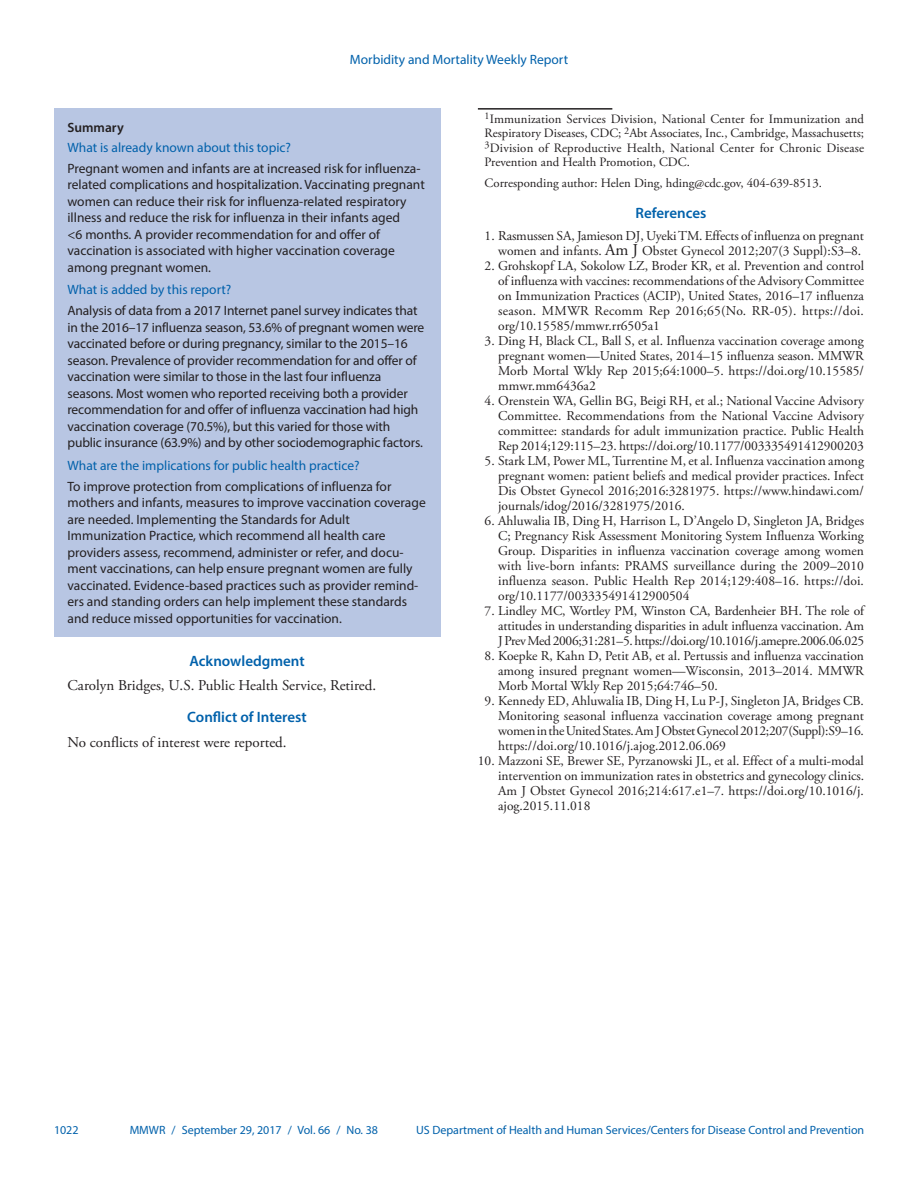
<style>
.page{position:relative;width:918px;height:1188px;background:#fff}
.page>*{position:absolute;margin:0;border:0;box-sizing:border-box;transform-origin:0 0}
.Acknowledgment{font:15px "Adobe Garamond Pro";color:#231f20}
.Conflict_of_Interest{font:15px "Adobe Garamond Pro";color:#231f20}
.Conflict_of_Interest-2{font:600 15px "Myriad Pro";color:#0161ab}
.Acknowledgment_Head{font:600 15px "Myriad Pro";color:#0161ab}
.Ref_Title{font:600 15px "Myriad Pro";color:#0161ab}
.Reference_10{font:13.5px/15px "Adobe Garamond Pro";color:#231f20;text-align:justify}
.Summary_Box_Text{font:13.5px/16.5px "Myriad Pro";color:#231f20}
.Summary_Box_Heading{font:13.5px "Myriad Pro";color:#0161ab}
.Figure_Title{font:600 13.5px "Myriad Pro";color:#231f20}
.Author_Affiliations{font:12.75px/14.2px "Adobe Garamond Pro";color:#231f20;text-align:justify}
.Corresponding_Author{font:12.75px "Adobe Garamond Pro";color:#231f20}
.t1{font:12px "Myriad Pro";color:#0161ab}
.s1{font-size:16.5px}
</style>
<div class="page">
<div style="left:54px;top:108px;width:386px;height:528px;background:#b8c6e3"></div>
<hr style="left:478px;top:108px;width:134px;height:2px;background:#231f20">
<p class="Summary_Box_Heading" style="left:350px;top:51px;width:220px">Morbidity and Mortality Weekly Report</p>
<p class="Figure_Title" style="left:68px;top:119px;width:58px">Summary</p>
<h1 class="Summary_Box_Heading" style="left:68px;top:139px;width:225px">What is already known about this topic?</h1>
<p class="Summary_Box_Text" style="left:68px;top:160px;width:359px">Pregnant women and infants are at increased risk for influenza&shy;related complications and hospitalization. Vaccinating pregnant women can reduce their risk for influenza-related respiratory illness and reduce the risk for influenza in their infants aged<br>&lt;6 months. A provider recommendation for and offer of vaccination is associated with higher vaccination coverage among pregnant women.</p>
<h1 class="Summary_Box_Heading" style="left:68px;top:282px;width:165px">What is added by this report?</h1>
<p class="Summary_Box_Text" style="left:68px;top:302px;width:358px">Analysis of data from a 2017 Internet panel survey indicates that in the 2016–17 influenza season, 53.6% of pregnant women were vaccinated before or during pregnancy, similar to the 2015–16 season. Prevalence of provider recommendation for and offer of vaccination were similar to those in the last four influenza seasons. Most women who reported receiving both a provider recommendation for and offer of influenza vaccination had high vaccination coverage (70.5%), but this varied for those with public insurance (63.9%) and by other sociodemographic factors.</p>
<h1 class="Summary_Box_Heading" style="left:68px;top:457px;width:294px">What are the implications for public health practice?</h1>
<p class="Summary_Box_Text" style="left:68px;top:478px;width:360px">To improve protection from complications of influenza for mothers and infants, measures to improve vaccination coverage are needed. Implementing the Standards for Adult Immunization Practice, which recommend all health care providers assess, recommend, administer or refer, and docu&shy;ment vaccinations, can help ensure pregnant women are fully vaccinated. Evidence-based practices such as provider remind&shy;ers and standing orders can help implement these standards and reduce missed opportunities for vaccination.</p>
<p class="Acknowledgment_Head" style="left:189px;top:651px;width:117px">Acknowledgment</p>
<p class="Acknowledgment" style="left:68px;top:677px;width:310px">Carolyn Bridges, U.S. Public Health Service, Retired.</p>
<h1 class="Conflict_of_Interest-2" style="left:187px;top:707px;width:121px">Conflict of Interest</h1>
<h1 class="Conflict_of_Interest" style="left:68px;top:733px;width:221px">No conflicts of interest were reported.</h1>
<p class="Author_Affiliations" style="left:485px;top:113px;width:381px"><sup>1</sup>Immunization Services Division, National Center for Immunization and Respiratory Diseases, CDC; <sup>2</sup>Abt Associates, Inc., Cambridge, Massachusetts; <sup>3</sup>Division of Reproductive Health, National Center for Chronic Disease Prevention and Health Promotion, CDC.</p>
<p class="Corresponding_Author" style="left:485px;top:175px;width:339px">Corresponding author: Helen Ding, hding@cdc.gov, 404-639-8513.</p>
<p class="Ref_Title" style="left:636px;top:204px;width:72px">References</p>
<p class="Reference_10" style="left:485px;top:229px;width:381px;text-align:right">1. Rasmussen SA, Jamieson DJ, Uyeki TM. Effects of influenza on pregnant women and infants. <span class="s1">Am J</span> Obstet Gynecol 2012;207(3 Suppl):S3–8.</p>
<p class="Reference_10" style="left:498px;top:259px;width:367px;text-indent:-14px">2. Grohskopf LA, Sokolow LZ, Broder KR, et al. Prevention and control of influenza with vaccines: recommendations of the Advisory Committee on Immunization Practices (ACIP), United States, 2016–17 influenza season. MMWR Recomm Rep 2016;65(No. RR-05). https://doi. org/10.15585/mmwr.rr6505a1</p>
<p class="Reference_10" style="left:498px;top:334px;width:367px;text-indent:-14px">3. Ding H, Black CL, Ball S, et al. Influenza vaccination coverage among pregnant women—United States, 2014–15 influenza season. MMWR Morb Mortal Wkly Rep 2015;64:1000–5. https://doi.org/10.15585/ mmwr.mm6436a2</p>
<p class="Reference_10" style="left:498px;top:394px;width:367px;text-indent:-14px">4. Orenstein WA, Gellin BG, Beigi RH, et al.; National Vaccine Advisory Committee. Recommendations from the National Vaccine Advisory committee: standards for adult immunization practice. Public Health Rep 2014;129:115–23. https://doi.org/10.1177/003335491412900203</p>
<p class="Reference_10" style="left:498px;top:454px;width:367px;text-indent:-14px">5. Stark LM, Power ML, Turrentine M, et al. Influenza vaccination among pregnant women: patient beliefs and medical provider practices. Infect Dis Obstet Gynecol 2016;2016:3281975. https://www.hindawi.com/ journals/idog/2016/3281975/2016.</p>
<p class="Reference_10" style="left:498px;top:514px;width:367px;text-indent:-14px">6. Ahluwalia IB, Ding H, Harrison L, D’Angelo D, Singleton JA, Bridges C; Pregnancy Risk Assessment Monitoring System Influenza Working Group. Disparities in influenza vaccination coverage among women with live-born infants: PRAMS surveillance during the 2009–2010 influenza season. Public Health Rep 2014;129:408–16. https://doi. org/10.1177/003335491412900504</p>
<p class="Reference_10" style="left:498px;top:604px;width:368px;text-indent:-14px">7. Lindley MC, Wortley PM, Winston CA, Bardenheier BH. The role of attitudes in understanding disparities in adult influenza vaccination. Am J Prev Med 2006;31:281–5. https://doi.org/10.1016/j.amepre.2006.06.025</p>
<p class="Reference_10" style="left:498px;top:649px;width:367px;text-indent:-14px">8. Koepke R, Kahn D, Petit AB, et al. Pertussis and influenza vaccination among insured pregnant women—Wisconsin, 2013–2014. MMWR Morb Mortal Wkly Rep 2015;64:746–50.</p>
<p class="Reference_10" style="left:498px;top:694px;width:367px;text-indent:-14px">9. Kennedy ED, Ahluwalia IB, Ding H, Lu P-J, Singleton JA, Bridges CB.<br>Monitoring seasonal influenza vaccination coverage among pregnant women in the United States. Am J Obstet Gynecol 2012;207(Suppl):S9–16. https://doi.org/10.1016/j.ajog.2012.06.069</p>
<p class="Reference_10" style="left:498px;top:754px;width:368px;text-indent:-20px">10. Mazzoni SE, Brewer SE, Pyrzanowski JL, et al. Effect of a multi-modal intervention on immunization rates in obstetrics and gynecology clinics.<br>Am J Obstet Gynecol 2016;214:617.e1–7. https://doi.org/10.1016/j. ajog.2015.11.018</p>
<p class="t1" style="left:54px;top:1123px;width:26px">1022</p>
<p class="t1" style="left:130px;top:1123px;width:250px">MMWR / September 29, 2017 / Vol. 66 / No. 38</p>
<p class="t1" style="left:416px;top:1123px;width:450px">US Department of Health and Human Services/Centers for Disease Control and Prevention</p>
</div>
